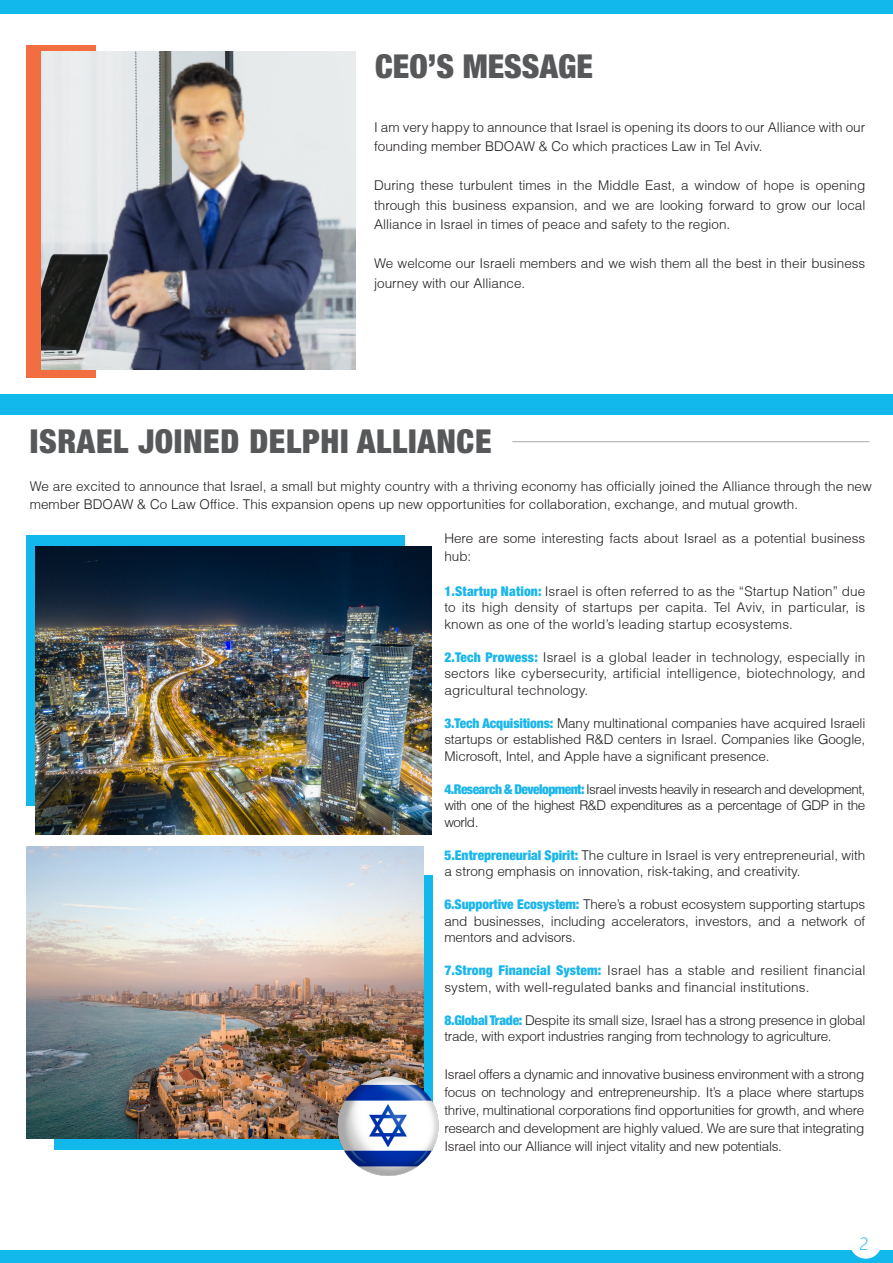
<style>
.page{position:relative;width:893px;height:1263px;background:#fff}
.page>*{position:absolute;margin:0;border:0;box-sizing:border-box;transform-origin:0 0}
.t1{font:900 condensed 33px "Helvetica Neue LT Std";letter-spacing:.02em;color:#57585a}
.t2{font:900 condensed 33px "Helvetica Neue LT Std";color:#57585a}
.t3{font:300 18px "Yu Gothic UI";color:#12b8ed}
.t4{font:300 13.5px/16.5px "Helvetica";color:#231f20;text-align:justify}
.t5{font:300 13.5px/16.5px "Helvetica";letter-spacing:-.02em;color:#231f20}
.s1{font-family:"Helvetica Neue LT Std";font-weight:900;font-stretch:condensed;color:#1ab6eb}
</style>
<div class="page">
<div style="left:0;top:1250px;width:893px;height:13px;background:#12b8ec"></div>
<div style="left:0;top:0;width:893px;height:14px;background:#12b8ec"></div>
<div style="left:851px;top:1228px;width:30px;height:30px;background:#fff;border-radius:50%"></div>
<div style="left:850px;top:1227px;width:32px;height:31px;border:2px solid #fff;border-radius:50%"></div>
<div style="left:27px;top:536px;width:378px;height:270px;background:#12b8ec"></div>
<div style="left:54px;top:875px;width:379px;height:274px;background:#12b8ec"></div>
<div style="left:0;top:394px;width:893px;height:21px;background:#12b8ec"></div>
<div style="left:27px;top:45px;width:69px;height:332px;background:#f26d40"></div>
<img style="left:41px;top:51px;width:315px;height:319px">
<hr style="left:512px;top:441px;width:358px;height:1px;background:#b1b5b7">
<img style="left:35px;top:547px;width:396px;height:287px">
<img style="left:27px;top:846px;width:397px;height:292px">
<img style="left:337px;top:1076px;width:103px;height:104px;border-radius:52px">
<p class="t2" style="left:375px;top:45px;width:219px">CEO’S MESSAGE</p>
<p class="t4" style="left:374px;top:117px;width:493px;line-height:19.5px">I am very happy to announce that Israel is opening its doors to our Alliance with our founding member BDOAW &amp; Co which practices Law in Tel Aviv.</p>
<p class="t4" style="left:374px;top:176px;width:493px;line-height:19.5px">During these turbulent times in the Middle East, a window of hope is opening through this business expansion, and we are looking forward to grow our local Alliance in Israel in times of peace and safety to the region.</p>
<p class="t4" style="left:374px;top:254px;width:493px;line-height:19.5px">We welcome our Israeli members and we wish them all the best in their business journey with our Alliance.</p>
<p class="t1" style="left:30px;top:421px;width:463px">ISRAEL JOINED DELPHI ALLIANCE</p>
<p class="t4" style="left:30px;top:477px;width:843px;line-height:18px">We are excited to announce that Israel, a small but mighty country with a thriving economy has officially joined the Alliance through the new member BDOAW &amp; Co Law Office. This expansion opens up new opportunities for collaboration, exchange, and mutual growth.</p>
<p class="t4" style="left:444px;top:529px;width:422px;line-height:18px">Here are some interesting facts about Israel as a potential business hub:</p>
<p class="t4" style="left:444px;top:583px;width:422px"><span class="s1">1.Startup Nation:</span> Israel is often referred to as the “Startup Nation” due to its high density of startups per capita. Tel Aviv, in particular, is known as one of the world’s leading startup ecosystems.</p>
<p class="t4" style="left:444px;top:649px;width:422px"><span class="s1">2.Tech Prowess:</span> Israel is a global leader in technology, especially in sectors like cybersecurity, artificial intelligence, biotechnology, and agricultural technology.</p>
<p class="t4" style="left:444px;top:715px;width:422px"><span class="s1">3.Tech Acquisitions:</span> Many multinational companies have acquired Israeli startups or established R&amp;D centers in Israel. Companies like Google, Microsoft, Intel, and Apple have a significant presence.</p>
<p class="t4" style="left:444px;top:781px;width:422px"><span class="s1">4.Research &amp; Development:</span> Israel invests heavily in research and development, with one of the highest R&amp;D expenditures as a percentage of GDP in the world.</p>
<p class="t4" style="left:444px;top:847px;width:422px"><span class="s1">5.Entrepreneurial Spirit:</span> The culture in Israel is very entrepreneurial, with a strong emphasis on innovation, risk-taking, and creativity.</p>
<p class="t4" style="left:444px;top:896px;width:422px"><span class="s1">6.Supportive Ecosystem:</span> There’s a robust ecosystem supporting startups and businesses, including accelerators, investors, and a network of mentors and advisors.</p>
<p class="t4" style="left:444px;top:962px;width:422px"><span class="s1">7.Strong Financial System:</span> Israel has a stable and resilient financial system, with well-regulated banks and financial institutions.</p>
<p class="t5" style="left:444px;top:1012px;width:422px"><span class="s1">8.Global Trade:</span> Despite its small size, Israel has a strong presence in global trade, with export industries ranging from technology to agriculture.</p>
<p class="t4" style="left:444px;top:1065px;width:421px;line-height:18px">Israel offers a dynamic and innovative business environment with a strong focus on technology and entrepreneurship. It’s a place where startups thrive, multinational corporations find opportunities for growth, and where research and development are highly valued. We are sure that integrating Israel into our Alliance will inject vitality and new potentials.</p>
<h2 class="t3" style="left:859px;top:1226px;width:11px">2</h2>
</div>
